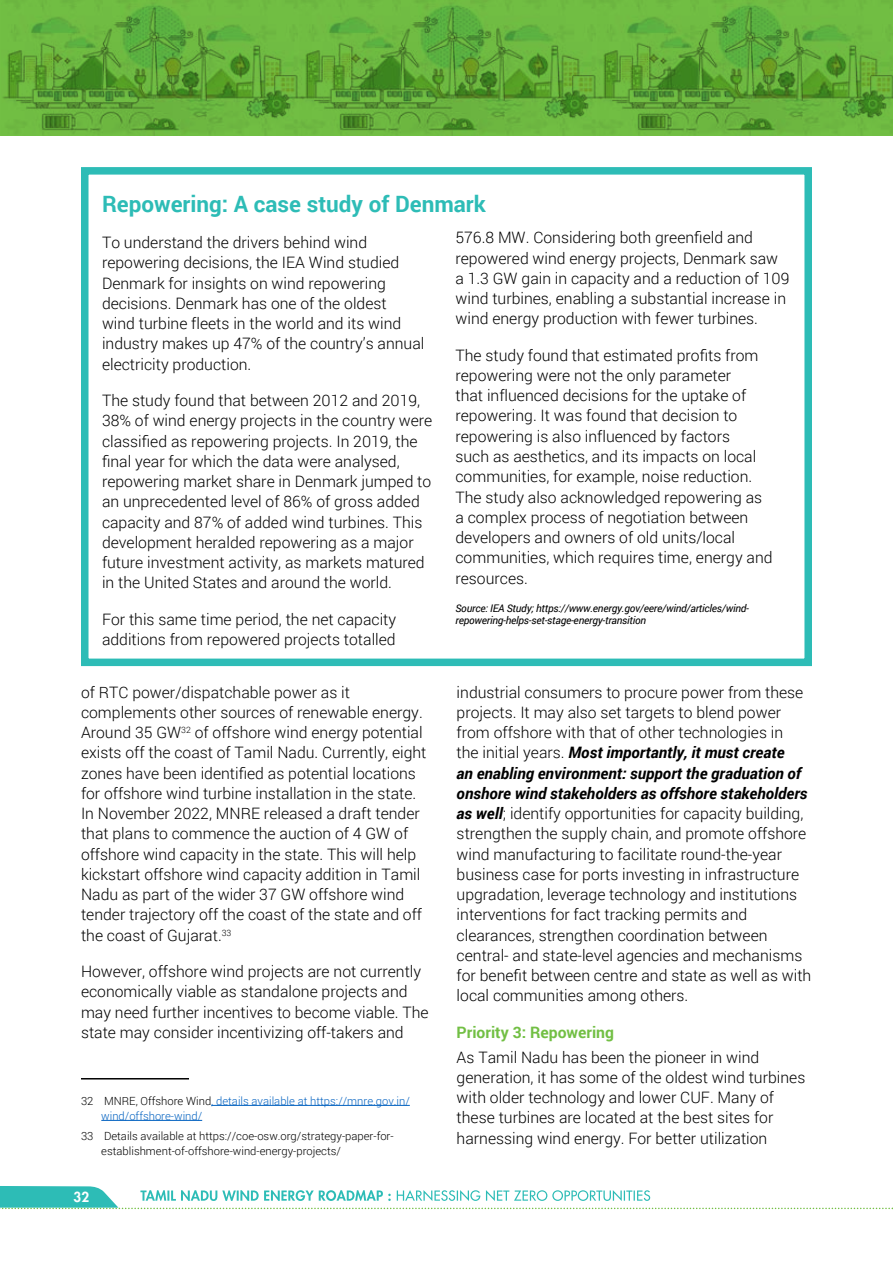
<style>
.page{position:relative;width:893px;height:1263px;background:#fff}
.page>*{position:absolute;margin:0;border:0;box-sizing:border-box;transform-origin:0 0}
.t1{font:700 22.5px "Roboto";color:#2dbcb6}
.t2{font:300 15.75px/20.2px "Roboto";color:#000}
.t3{font:700 15.75px "Roboto";color:#72bf44}
.t4{font:800 13.5px "Futura LT";color:#fff}
.t5{font:300 11.25px/15px "Roboto";color:#000}
.t6{font:300 11.25px/15px "Roboto";color:#0563c1}
.t7{font:italic 10.5px/12px "Roboto";letter-spacing:-.02em;color:#000}
.s1{color:#000}
.s2{font-weight:700;font-style:italic}
</style>
<div class="page">
<svg style="left:0;top:1186px;width:893px;height:23px"></svg>
<svg style="left:0;top:0;width:893px;height:136px;background:#63ac3a"></svg>
<img style="left:2px;top:0;width:297px;height:136px">
<img style="left:299px;top:0;width:310px;height:136px">
<hr style="left:81px;top:1078px;width:108px;height:1px;background:#000">
<hr style="left:211px;top:1105px;width:199px;height:1px;background:#0563c1">
<hr style="left:101px;top:1120px;width:101px;height:1px;background:#0563c1">
<div style="left:81px;top:167px;width:731px;height:499px;border:8px solid #2dbcb6"></div>
<h1 class="t1" style="left:102px;top:188px;width:385px">Repowering: A case study of Denmark</h1>
<p class="t2" style="left:102px;top:232px;width:324px">To understand the drivers behind wind repowering decisions, the IEA Wind studied Denmark for insights on wind repowering decisions. Denmark has one of the oldest<br>wind turbine fleets in the world and its wind industry makes up 47% of the country’s annual electricity production.</p>
<p class="t2" style="left:102px;top:390px;width:332px">The study found that between 2012 and 2019, 38% of wind energy projects in the country were classified as repowering projects. In 2019, the final year for which the data were analysed, repowering market share in Denmark jumped to an unprecedented level of 86% of gross added capacity and 87% of added wind turbines. This development heralded repowering as a major future investment activity, as markets matured in the United States and around the world.</p>
<p class="t2" style="left:102px;top:609px;width:296px">For this same time period, the net capacity additions from repowered projects totalled</p>
<p class="t2" style="left:455px;top:227px;width:335px">576.8 MW. Considering both greenfield and repowered wind energy projects, Denmark saw a 1.3 GW gain in capacity and a reduction of 109 wind turbines, enabling a substantial increase in wind energy production with fewer turbines.</p>
<p class="t2" style="left:455px;top:344px;width:319px">The study found that estimated profits from repowering were not the only parameter<br>that influenced decisions for the uptake of repowering. It was found that decision to repowering is also influenced by factors<br>such as aesthetics, and its impacts on local communities, for example, noise reduction.<br>The study also acknowledged repowering as a complex process of negotiation between developers and owners of old units/local communities, which requires time, energy and resources.</p>
<p class="t7" style="left:455px;top:601px;width:295px">Source: IEA Study; https://www.energy.gov/eere/wind/articles/wind&shy;repowering-helps-set-stage-energy-transition</p>
<p class="t2" style="left:81px;top:681px;width:347px">of RTC power/dispatchable power as it complements other sources of renewable energy.<br>Around 35 GW<sup>32</sup> of offshore wind energy potential exists off the coast of Tamil Nadu. Currently, eight zones have been identified as potential locations for offshore wind turbine installation in the state.<br>In November 2022, MNRE released a draft tender that plans to commence the auction of 4 GW of offshore wind capacity in the state. This will help kickstart offshore wind capacity addition in Tamil Nadu as part of the wider 37 GW offshore wind tender trajectory off the coast of the state and off the coast of Gujarat.<sup>33</sup></p>
<p class="t2" style="left:81px;top:961px;width:349px">However, offshore wind projects are not currently economically viable as standalone projects and may need further incentives to become viable. The state may consider incentivizing off-takers and</p>
<p class="t6" style="left:101px;top:1093px;width:310px;text-indent:-20px"><span class="s1">32 MNRE, Offshore Wind</span>, details available at https://mnre.gov.in/ wind/offshore-wind/</p>
<p class="t5" style="left:101px;top:1128px;width:294px;text-indent:-20px">33 Details available at https://coe-osw.org/strategy-paper-for&shy;establishment-of-offshore-wind-energy-projects/</p>
<p class="t4" style="left:73px;top:1188px;width:17px">32</p>
<p class="t2" style="left:457px;top:681px;width:356px">industrial consumers to procure power from these projects. It may also set targets to blend power from offshore with that of other technologies in<br>the initial years. <span class="s2">Most importantly, it must create<br>an enabling environment: support the graduation of onshore wind stakeholders as offshore stakeholders as well</span>; identify opportunities for capacity building, strengthen the supply chain, and promote offshore wind manufacturing to facilitate round-the-year business case for ports investing in infrastructure upgradation, leverage technology and institutions interventions for fact tracking permits and clearances, strengthen coordination between central- and state-level agencies and mechanisms for benefit between centre and state as well as with local communities among others.</p>
<p class="t3" style="left:457px;top:1021px;width:159px">Priority 3: Repowering</p>
<p class="t2" style="left:457px;top:1046px;width:350px">As Tamil Nadu has been the pioneer in wind generation, it has some of the oldest wind turbines with older technology and lower CUF. Many of these turbines are located at the best sites for harnessing wind energy. For better utilization</p>
</div>
